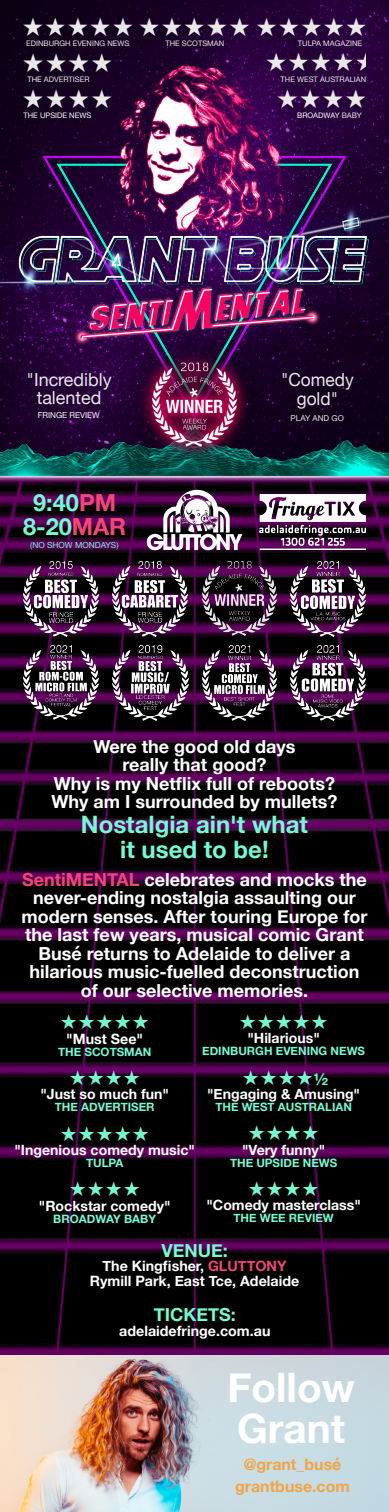
<style>
.page{position:relative;width:389px;height:1512px;background:#fff}
.page>*{position:absolute;margin:0;border:0;box-sizing:border-box;transform-origin:0 0}
.t1{font:700 40.5px/41.7px "Helvetica Neue";color:#fff}
.t2{font:34.35px "Apple Symbols";color:#e9e9e9}
.t3{font:33.9px "Apple Symbols";color:#e9e9e9}
.t4{font:33.6px "Apple Symbols";color:#e9e9e9}
.t5{font:27px "Apple Symbols";color:#74fbd4}
.t6{font:700 24px/24.8px "Helvetica Neue";color:#74fbd4;text-align:center}
.t7{font:700 23.55px/24.2px "Helvetica Neue";color:#73fbd4;text-align:center}
.t8{font:700 18px/18.5px "Helvetica Neue";color:#fff;text-align:center}
.t9{font:18px/18.5px "Helvetica Neue";color:#e9e9e9;text-align:center}
.t10{font:700 18px "Helvetica Neue";color:#74fbd4}
.t11{font:18px/18.5px "Helvetica Neue";color:#e9e9e9;text-align:center;scale:.96 1}
.t12{font:700 16.5px "Helvetica Neue";color:#74fbd4}
.t13{font:700 15.9px/22.4px "Helvetica Neue";color:#f1a447;text-align:center}
.t14{font:700 14.25px/14.7px "Helvetica Neue";color:#fff;text-align:center}
.t15{font:700 14.1px "Helvetica Neue";color:#fff}
.t16{font:700 11.55px "Helvetica Neue";color:#74fbd4}
.t17{font:8.4px "Helvetica Neue";color:#73fbd4}
.t18{font:8.1px "Helvetica Neue";color:#fff}
.t19{font:8.1px "Helvetica Neue";color:#e9e9e9}
.t20{font:7.65px "Helvetica Neue";color:#e9e9e9}
.t21{font:7.65px "Helvetica Neue";color:#fff}
.t22{font:7.5px "Helvetica Neue";color:#e9e9e9}
.s1{color:#fefefe}
.s2{color:#f24677}
.s3{color:#e9e9e9}
.s4{color:#f24676}
</style>
<div class="page">
<img style="left:0;top:0;width:389px;height:422px">
<img style="left:0;top:64px;width:389px;height:356px">
<img style="left:0;top:482px;width:389px;height:873px">
<img style="left:0;top:476px;width:389px;height:6px">
<img style="left:0;top:422px;width:389px;height:54px">
<img style="left:0;top:1355px;width:389px;height:157px">
<img style="left:146px;top:490px;width:97px;height:60px">
<img style="left:259px;top:494px;width:106px;height:56px">
<img style="left:113px;top:561px;width:75px;height:75px">
<img style="left:23px;top:561px;width:75px;height:75px">
<img style="left:113px;top:645px;width:75px;height:76px">
<img style="left:291px;top:561px;width:74px;height:75px">
<img style="left:291px;top:646px;width:75px;height:75px">
<img style="left:23px;top:645px;width:75px;height:75px">
<img style="left:202px;top:646px;width:75px;height:75px">
<img style="left:202px;top:561px;width:74px;height:74px">
<img style="left:124px;top:336px;width:140px;height:138px">
<h3 class="t3" style="left:22px;top:13px;width:347px">★★★★★ ★★★★★ ★★★★★</h3>
<p class="t20" style="left:26px;top:38px;width:105px">EDINBURGH EVENING NEWS</p>
<p class="t20" style="left:298px;top:38px;width:66px">TULPA MAGAZINE</p>
<h3 class="t4" style="left:265px;top:49px;width:113px">★★★★★</h3>
<p class="t20" style="left:280px;top:75px;width:87px">THE WEST AUSTRALIAN</p>
<p class="t22" style="left:165px;top:39px;width:60px">THE SCOTSMAN</p>
<h2 class="t2" style="left:22px;top:49px;width:93px">★★★★</h2>
<p class="t20" style="left:27px;top:74px;width:64px"><span class="s1">THE</span> ADVERTISER</p>
<h2 class="t2" style="left:22px;top:85px;width:93px">★★★★</h2>
<p class="t21" style="left:23px;top:110px;width:69px">THE UPSIDE NEWS</p>
<p class="t9" style="left:26px;top:370px;width:87px">"Incredibly talented</p>
<p class="t18" style="left:38px;top:410px;width:63px">FRINGE REVIEW</p>
<h3 class="t7" style="left:23px;top:490px;width:105px">9:40<span class="s2">PM<br></span>8-20<span class="s2">MAR</span></h3>
<p class="t17" style="left:30px;top:540px;width:90px">(NO SHOW MONDAYS)</p>
<h2 class="t2" style="left:276px;top:85px;width:93px">★★★★</h2>
<p class="t21" style="left:297px;top:110px;width:66px">BROADWAY <span class="s3">BABY</span></p>
<p class="t11" style="left:281px;top:370px;width:77px">"Comedy gold"</p>
<p class="t19" style="left:290px;top:413px;width:55px">PLAY AND GO</p>
<p class="t8" style="left:52px;top:737px;width:287px">Were the good old days<br>really that good?<br>Why is my Netflix full of reboots?<br>Why am I surrounded by mullets?</p>
<h3 class="t6" style="left:81px;top:812px;width:229px">Nostalgia ain't what it used to be!</h3>
<p class="t8" style="left:22px;top:870px;width:347px"><span class="s2">SentiMENTAL</span> celebrates and mocks the never-ending nostalgia assaulting our modern senses. After touring Europe for the last few years, musical comic Grant Busé returns to Adelaide to deliver a hilarious music-fuelled deconstruction of our selective memories.</p>
<h3 class="t5" style="left:239px;top:1011px;width:91px">★★★★★</h3>
<p class="t15" style="left:247px;top:1030px;width:74px">"Hilarious"</p>
<p class="t16" style="left:202px;top:1044px;width:164px">EDINBURGH EVENING NEWS</p>
<p class="t12" style="left:242px;top:1068px;width:88px">★★★★½</p>
<p class="t15" style="left:207px;top:1085px;width:154px">"Engaging &amp; Amusing"</p>
<p class="t16" style="left:215px;top:1100px;width:138px">THE WEST AUSTRALIAN</p>
<h3 class="t5" style="left:248px;top:1122px;width:73px">★★★★</h3>
<p class="t15" style="left:242px;top:1141px;width:85px">"Very funny"</p>
<p class="t16" style="left:230px;top:1155px;width:109px">THE UPSIDE NEWS</p>
<h3 class="t5" style="left:248px;top:1178px;width:73px">★★★★</h3>
<p class="t15" style="left:206px;top:1197px;width:156px">"Comedy masterclass"</p>
<p class="t16" style="left:233px;top:1211px;width:102px">THE WEE REVIEW</p>
<h3 class="t5" style="left:60px;top:1011px;width:91px">★★★★★</h3>
<p class="t14" style="left:66px;top:1031px;width:78px">"Must See"</p>
<p class="t16" style="left:58px;top:1044px;width:95px">THE SCOTSMAN</p>
<h3 class="t5" style="left:69px;top:1067px;width:73px">★★★★</h3>
<p class="t15" style="left:40px;top:1086px;width:130px">"Just so much fun"</p>
<p class="t16" style="left:55px;top:1100px;width:101px">THE ADVERTISER</p>
<h3 class="t5" style="left:60px;top:1123px;width:91px">★★★★★</h3>
<p class="t15" style="left:14px;top:1141px;width:182px">"Ingenious comedy music"</p>
<p class="t16" style="left:86px;top:1156px;width:39px">TULPA</p>
<h3 class="t5" style="left:69px;top:1178px;width:73px">★★★★</h3>
<p class="t15" style="left:39px;top:1197px;width:133px">"Rockstar comedy"</p>
<p class="t16" style="left:53px;top:1212px;width:104px">BROADWAY BABY</p>
<p class="t10" style="left:161px;top:1239px;width:68px">VENUE:</p>
<p class="t14" style="left:90px;top:1259px;width:211px">The Kingfisher, <span class="s4">GLUTTONY<br></span>Rymill Park, East Tce, Adelaide</p>
<p class="t10" style="left:154px;top:1304px;width:83px">TICKETS:</p>
<p class="t14" style="left:119px;top:1323px;width:153px">adelaidefringe.com.au</p>
<h1 class="t1" style="left:227px;top:1366px;width:129px">Follow<br>Grant</h1>
<p class="t13" style="left:235px;top:1452px;width:116px">@grant_busé grantbuse.com</p>
</div>
